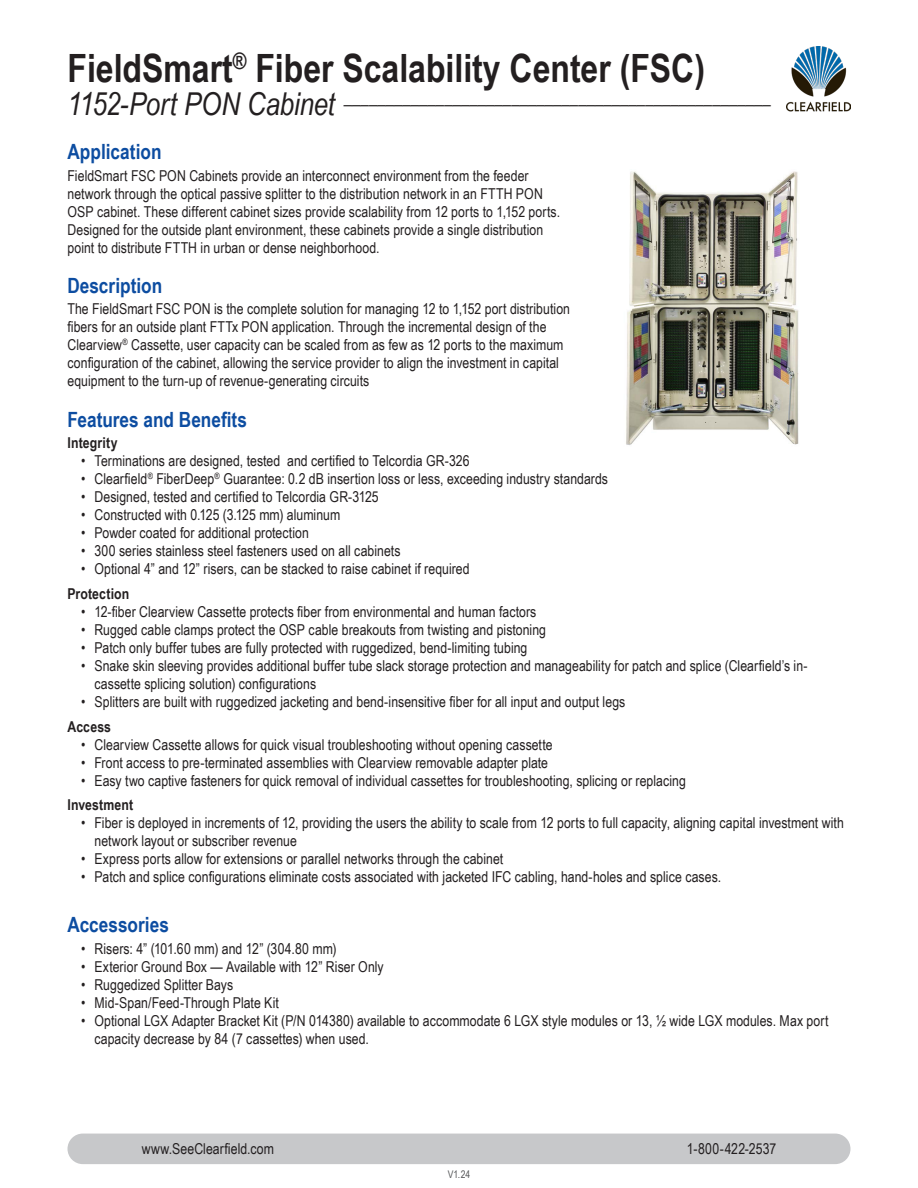
<style>
.page{position:relative;width:918px;height:1188px;background:#fff}
.page>*{position:absolute;margin:0;border:0;box-sizing:border-box;transform-origin:0 0}
.Left_Page_Product_He{font:700 39px "Arial Narrow";color:#231f20}
.Headers{font:700 21px "Arial Narrow";color:#0d4da1}
.Right_Page_Product_N{font:italic 18.3px "Arial Narrow";color:#231f20}
.t1{font:15px/18px "Arial Narrow";letter-spacing:.005em;color:#231f20}
.Features_and_Benefit{font:700 15px "Arial Narrow";letter-spacing:.01em;color:#231f20}
.t2{font:10.5px "Arial Narrow";color:#57585a}
.s1{font-size:31.5px}
</style>
<div class="page">
<img style="left:787px;top:46px;width:63px;height:66px">
<div style="left:67px;top:1134px;width:783px;height:30px;background:#c7c8ca;border-radius:15px"></div>
<img style="left:626px;top:171px;width:173px;height:274px">
<p class="Left_Page_Product_He" style="left:68px;top:39px;width:639px">FieldSmart<sup>®</sup> Fiber Scalability Center (FSC)</p>
<p class="Right_Page_Product_N" style="left:68px;top:85px;width:705px"><span class="s1">1152-Port PON Cabinet</span> ___________________________________________________</p>
<p class="Headers" style="left:68px;top:136px;width:96px">Application</p>
<p class="t1" style="left:68px;top:166px;width:494px">FieldSmart FSC PON Cabinets provide an interconnect environment from the feeder network through the optical passive splitter to the distribution network in an FTTH PON OSP cabinet. These different cabinet sizes provide scalability from 12 ports to 1,152 ports.<br>Designed for the outside plant environment, these cabinets provide a single distribution point to distribute FTTH in urban or dense neighborhood.</p>
<p class="Headers" style="left:68px;top:270px;width:96px">Description</p>
<p class="t1" style="left:68px;top:300px;width:504px">The FieldSmart FSC PON is the complete solution for managing 12 to 1,152 port distribution fibers for an outside plant FTTx PON application. Through the incremental design of the Clearview<sup>®</sup> Cassette, user capacity can be scaled from as few as 12 ports to the maximum configuration of the cabinet, allowing the service provider to align the investment in capital equipment to the turn-up of revenue-generating circuits</p>
<p class="Headers" style="left:68px;top:404px;width:181px">Features and Benefits</p>
<p class="Features_and_Benefit" style="left:68px;top:432px;width:52px">Integrity</p>
<p class="t1" style="left:81px;top:451px;width:390px">• Terminations are designed, tested and certified to Telcordia GR-326</p>
<p class="t1" style="left:81px;top:469px;width:529px">• Clearfield<sup>®</sup> FiberDeep<sup>®</sup> Guarantee: 0.2 dB insertion loss or less, exceeding industry standards</p>
<p class="t1" style="left:81px;top:487px;width:299px">• Designed, tested and certified to Telcordia GR-3125</p>
<p class="t1" style="left:81px;top:505px;width:261px">• Constructed with 0.125 (3.125 mm) aluminum</p>
<p class="t1" style="left:81px;top:523px;width:229px">• Powder coated for additional protection</p>
<p class="t1" style="left:81px;top:541px;width:321px">• 300 series stainless steel fasteners used on all cabinets</p>
<p class="t1" style="left:81px;top:559px;width:390px">• Optional 4” and 12” risers, can be stacked to raise cabinet if required</p>
<p class="Features_and_Benefit" style="left:68px;top:582px;width:63px">Protection</p>
<p class="t1" style="left:81px;top:602px;width:457px">• 12-fiber Clearview Cassette protects fiber from environmental and human factors</p>
<p class="t1" style="left:81px;top:620px;width:467px">• Rugged cable clamps protect the OSP cable breakouts from twisting and pistoning</p>
<p class="t1" style="left:81px;top:638px;width:448px">• Patch only buffer tubes are fully protected with ruggedized, bend-limiting tubing</p>
<p class="t1" style="left:94px;top:656px;width:715px;text-indent:-14px">• Snake skin sleeving provides additional buffer tube slack storage protection and manageability for patch and splice (Clearfield’s in&shy;cassette splicing solution) configurations</p>
<p class="t1" style="left:81px;top:692px;width:546px">• Splitters are built with ruggedized jacketing and bend-insensitive fiber for all input and output legs</p>
<p class="Features_and_Benefit" style="left:68px;top:715px;width:45px">Access</p>
<p class="t1" style="left:81px;top:735px;width:473px">• Clearview Cassette allows for quick visual troubleshooting without opening cassette</p>
<p class="t1" style="left:81px;top:753px;width:469px">• Front access to pre-terminated assemblies with Clearview removable adapter plate</p>
<p class="t1" style="left:81px;top:771px;width:606px">• Easy two captive fasteners for quick removal of individual cassettes for troubleshooting, splicing or replacing</p>
<p class="Features_and_Benefit" style="left:68px;top:794px;width:67px">Investment</p>
<p class="t1" style="left:94px;top:814px;width:751px;text-indent:-14px">• Fiber is deployed in increments of 12, providing the users the ability to scale from 12 ports to full capacity, aligning capital investment with network layout or subscriber revenue</p>
<p class="t1" style="left:81px;top:850px;width:424px">• Express ports allow for extensions or parallel networks through the cabinet</p>
<p class="t1" style="left:81px;top:868px;width:642px">• Patch and splice configurations eliminate costs associated with jacketed IFC cabling, hand-holes and splice cases.</p>
<p class="Headers" style="left:68px;top:909px;width:103px">Accessories</p>
<p class="t1" style="left:81px;top:939px;width:257px">• Risers: 4” (101.60 mm) and 12” (304.80 mm)</p>
<p class="t1" style="left:81px;top:957px;width:304px">• Exterior Ground Box — Available with 12” Riser Only</p>
<p class="t1" style="left:81px;top:975px;width:154px">• Ruggedized Splitter Bays</p>
<p class="t1" style="left:81px;top:993px;width:199px">• Mid-Span/Feed-Through Plate Kit</p>
<p class="t1" style="left:94px;top:1011px;width:735px;text-indent:-14px">• Optional LGX Adapter Bracket Kit (P/N 014380) available to accommodate 6 LGX style modules or 13, ½ wide LGX modules. Max port capacity decrease by 84 (7 cassettes) when used.</p>
<p class="t1" style="left:142px;top:1139px;width:134px">www.SeeClearfield.com</p>
<p class="t1" style="left:687px;top:1139px;width:91px">1-800-422-2537</p>
<p class="t2" style="left:448px;top:1167px;width:24px">V1.24</p>
</div>
